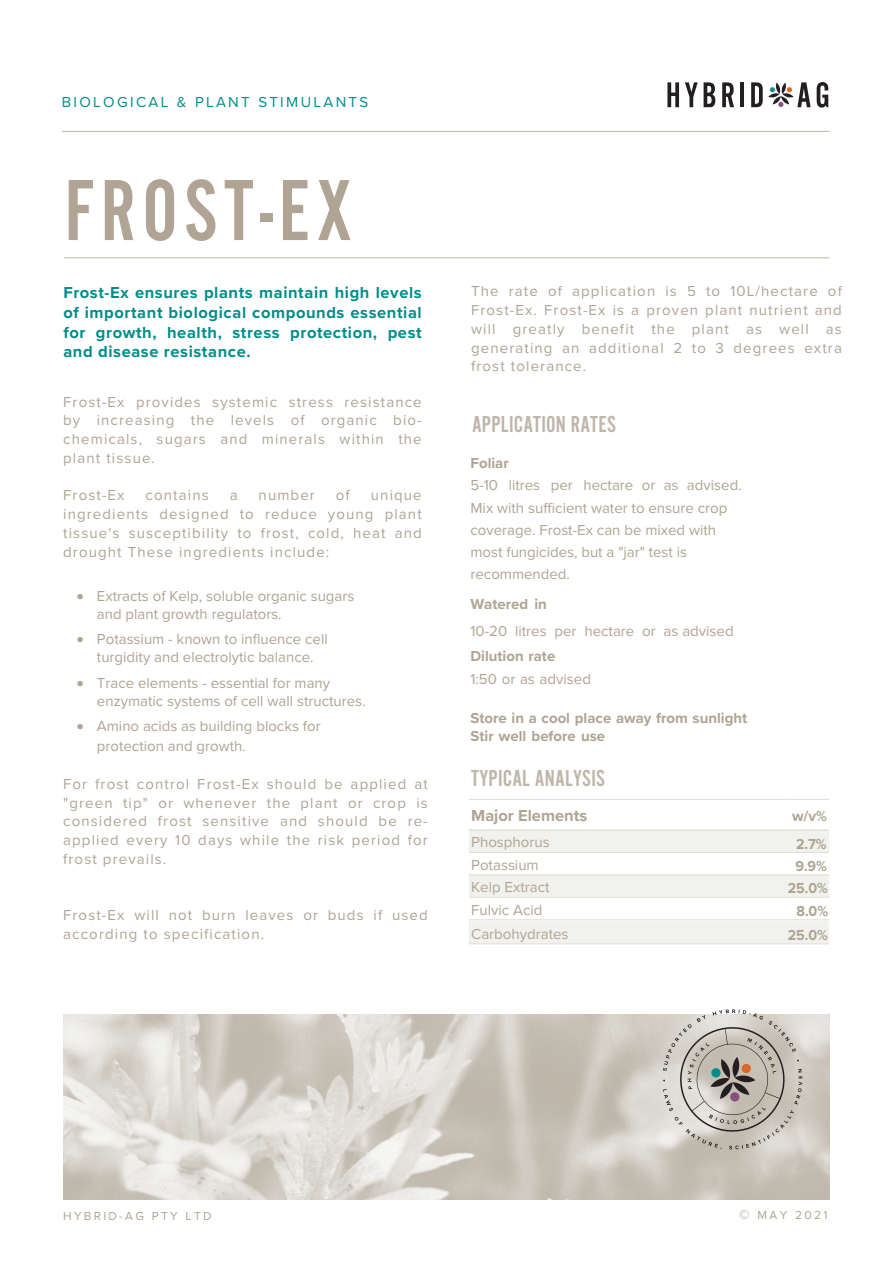
<style>
.page{position:relative;width:893px;height:1263px;background:#fff}
.page>*{position:absolute;margin:0;border:0;box-sizing:border-box;transform-origin:0 0}
.t1{font:90px "Alternate Got No 2 D";letter-spacing:.07em;color:#b0a595}
.t2{font:24px "Alternate Got No 2 D";letter-spacing:.01em;color:#bfb6aa}
.t3{font:700 16.5px/19.8px "Proxima Nova";letter-spacing:.035em;color:#018d8a;text-align:justify}
.t4{font:700 16.5px "Proxima Nova";color:#afa493}
.t5{font:15px/18.8px "Proxima Nova";letter-spacing:.075em;color:#afa494;text-align:justify}
.t6{font:15px/22.2px "Proxima Nova";color:#afa493}
.t7{font:700 15px/18px "Proxima Nova";color:#afa493}
.t8{font:15px/18px "Proxima Nova";color:#afa494;text-align:center}
.t9{font:15px "Proxima Nova";letter-spacing:.155em;color:#018d8a}
.t10{font:700 15px "Proxima Nova";color:#afa493;scale:.94 1}
.t11{font:12px "Proxima Nova";letter-spacing:.195em;color:#afa494}
.s1{color:#afa493}
.s2{font-size:13.5px}
</style>
<div class="page">
<hr style="left:62px;top:131px;width:767px;height:1px;background:#bfb6aa">
<hr style="left:64px;top:257px;width:765px;height:1px;background:#bfb6aa">
<svg style="left:667px;top:82px;width:12px;height:25px"></svg>
<svg style="left:685px;top:82px;width:13px;height:25px"></svg>
<svg style="left:704px;top:82px;width:11px;height:25px"></svg>
<svg style="left:722px;top:82px;width:12px;height:25px"></svg>
<hr style="left:740px;top:82px;width:4px;height:25px;background:#231f20">
<svg style="left:817px;top:82px;width:11px;height:26px"></svg>
<svg style="left:751px;top:82px;width:60px;height:25px"></svg>
<img style="left:64px;top:1014px;width:765px;height:185px">
<svg style="left:469px;top:829px;width:360px;height:116px"></svg>
<hr style="left:469px;top:852px;width:315px;height:1px;background:#e1dcd5">
<hr style="left:784px;top:852px;width:45px;height:1px;background:#e1dcd5">
<hr style="left:469px;top:830px;width:315px;height:1px;background:#e1dcd5">
<hr style="left:784px;top:830px;width:45px;height:1px;background:#e1dcd5">
<hr style="left:469px;top:875px;width:315px;height:1px;background:#e1dcd5">
<hr style="left:784px;top:875px;width:45px;height:1px;background:#e1dcd5">
<hr style="left:469px;top:897px;width:315px;height:1px;background:#e1dcd5">
<hr style="left:784px;top:897px;width:45px;height:1px;background:#e1dcd5">
<hr style="left:469px;top:919px;width:315px;height:1px;background:#e1dcd5">
<hr style="left:784px;top:919px;width:45px;height:1px;background:#e1dcd5">
<hr style="left:469px;top:799px;width:315px;height:1px;background:#e1dcd5">
<hr style="left:784px;top:799px;width:45px;height:1px;background:#e1dcd5">
<svg style="left:663px;top:1009px;width:139px;height:140px;background:#c3beb6"></svg>
<p class="t9" style="left:62px;top:90px;width:308px">BIOLOGICAL &amp; PLANT STIMULANTS</p>
<h1 class="t1" style="left:65px;top:163px;width:289px">FROST-EX</h1>
<p class="t3" style="left:63px;top:282px;width:360px">Frost-Ex ensures plants maintain high levels of important biological compounds essential for growth, health, stress protection, pest and disease resistance.</p>
<p class="t5" style="left:63px;top:392px;width:360px">Frost-Ex provides systemic stress resistance by increasing the levels of organic bio&shy;chemicals, sugars and minerals within the plant tissue.</p>
<p class="t5" style="left:63px;top:485px;width:63px">Frost-Ex</p>
<p class="t5" style="left:146px;top:485px;width:65px">contains</p>
<p class="t5" style="left:230px;top:485px;width:9px">a</p>
<p class="t5" style="left:259px;top:485px;width:58px">number</p>
<p class="t5" style="left:336px;top:485px;width:15px">of</p>
<p class="t5" style="left:63px;top:485px;width:360px;text-indent:308px">unique ingredients designed to reduce young plant tissue's susceptibility to frost, cold, heat and drought These ingredients include:</p>
<p class="t6" style="left:97px;top:586px;width:259px;line-height:18px;text-indent:-20px">• Extracts of Kelp, soluble organic sugars and plant growth regulators.</p>
<p class="t8" style="left:77px;top:630px;width:252px"><span class="s1">•</span> Potassium - known to influence cell turgidity and electrolytic balance.</p>
<p class="t6" style="left:97px;top:673px;width:270px;line-height:18px;text-indent:-20px">• Trace elements - essential for many enzymatic systems of cell wall structures.</p>
<p class="t6" style="left:97px;top:715px;width:225px;line-height:20.7px;text-indent:-20px">• Amino acids as building blocks for protection and growth.</p>
<p class="t5" style="left:63px;top:774px;width:366px">For frost control Frost-Ex should be applied at "green tip" or whenever the plant or crop is considered frost sensitive and should be re&shy;applied every 10 days while the risk period for frost prevails.</p>
<p class="t5" style="left:63px;top:905px;width:366px">Frost-Ex will not burn leaves or buds if used according to specification.</p>
<p class="t5" style="left:471px;top:281px;width:372px">The rate of application is 5 to 10L/hectare of Frost-Ex. Frost-Ex is a proven plant nutrient and will greatly benefit the plant as well as generating an additional 2 to 3 degrees extra frost tolerance.</p>
<h2 class="t2" style="left:472px;top:411px;width:145px">APPLICATION RATES</h2>
<p class="t7" style="left:470px;top:453px;width:40px">Foliar</p>
<p class="t6" style="left:470px;top:473px;width:273px">5-10 litres per hectare or as advised.<br>Mix with sufficient water to ensure crop coverage. Frost-Ex can be mixed with most fungicides, but a "jar" test is recommended.</p>
<p class="t7" style="left:470px;top:595px;width:78px">Watered in</p>
<p class="t6" style="left:470px;top:619px;width:265px">10-20 litres per hectare or as advised</p>
<p class="t7" style="left:470px;top:647px;width:86px">Dilution rate</p>
<p class="t6" style="left:470px;top:669px;width:122px">1:50 or as advised</p>
<p class="t7" style="left:470px;top:709px;width:278px">Store in a cool place away from sunlight<br>Stir well before use</p>
<h2 class="t2" style="left:471px;top:765px;width:135px">TYPICAL ANALYSIS</h2>
<p class="t4" style="left:471px;top:803px;width:117px">Major Elements</p>
<p class="t7" style="left:792px;top:806px;width:36px">w/v%</p>
<p class="t6" style="left:471px;top:830px;width:80px">Phosphorus</p>
<p class="t10" style="left:796px;top:832px;width:34px">2.7%</p>
<p class="t6" style="left:471px;top:853px;width:69px">Potassium</p>
<p class="t10" style="left:795px;top:855px;width:35px">9.9%</p>
<p class="t6" style="left:471px;top:876px;width:80px">Kelp Extract</p>
<p class="t10" style="left:788px;top:877px;width:44px">25.0%</p>
<p class="t6" style="left:471px;top:898px;width:73px">Fulvic Acid</p>
<p class="t10" style="left:796px;top:900px;width:35px">8.0%</p>
<p class="t6" style="left:471px;top:922px;width:99px">Carbohydrates</p>
<p class="t10" style="left:788px;top:924px;width:44px">25.0%</p>
<p class="t11" style="left:63px;top:1207px;width:150px">HYBRID-AG PTY LTD</p>
<p class="t11" style="left:739px;top:1206px;width:90px"><span class="s2">©</span> MAY 2021</p>
</div>
